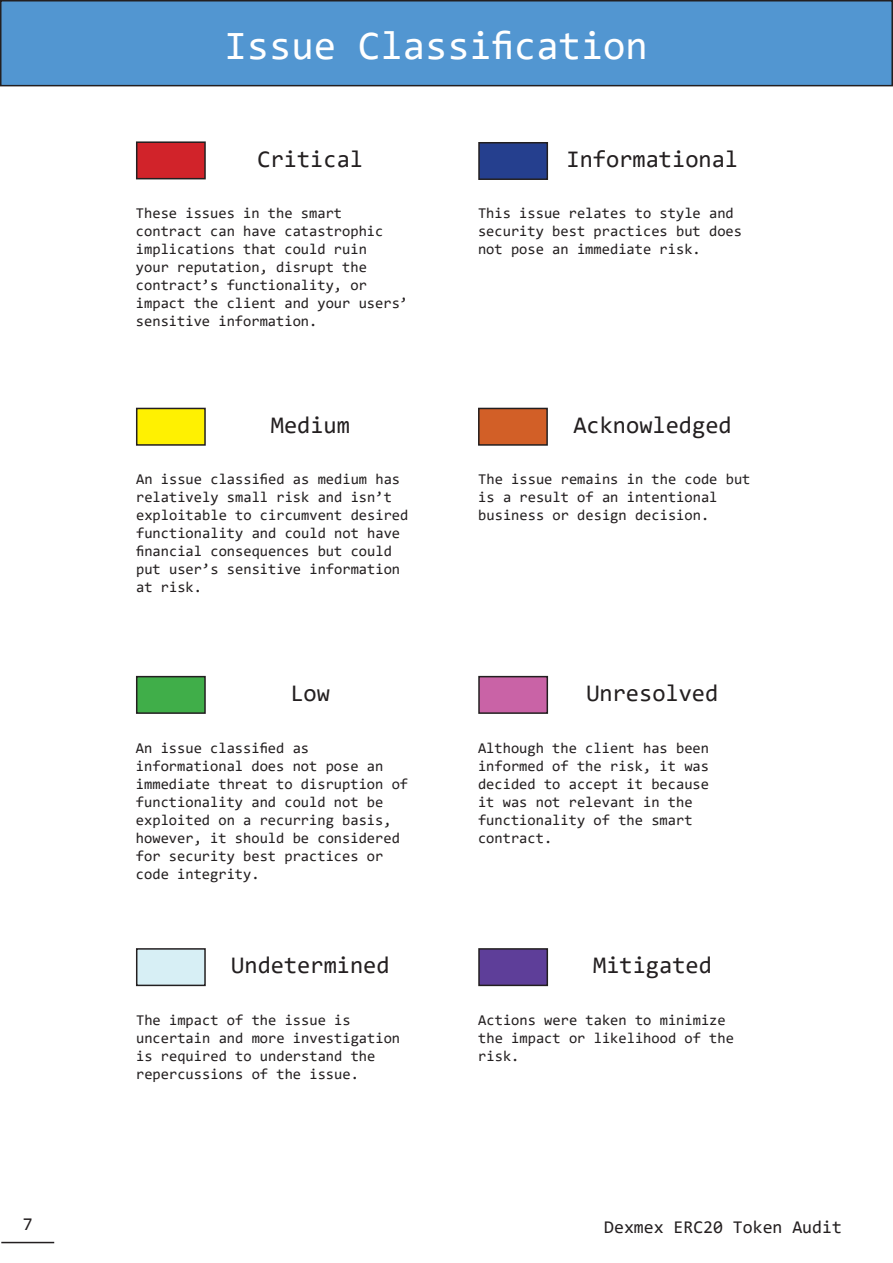
<style>
.page{position:relative;width:893px;height:1263px;background:#fff}
.page>*{position:absolute;margin:0;border:0;box-sizing:border-box;transform-origin:0 0}
.t1{font:40.5px "Consolas";color:#fff}
.t2{font:24px "Consolas";color:#231f20}
.t3{font:18px "Consolas";color:#231f20}
.t4{font:15px/18px "Consolas";color:#231f20}
</style>
<div class="page">
<div style="left:1px;top:1px;width:891px;height:85px;background:#5296d1"></div>
<div style="left:0;top:0;width:893px;height:86px;border:2px solid #231f20"></div>
<hr style="left:1px;top:1242px;width:53px;height:1px;background:#231f20">
<div style="left:137px;top:142px;width:68px;height:37px;background:#d1232a"></div>
<div style="left:136px;top:141px;width:70px;height:38px;border:2px solid #231f20"></div>
<div style="left:137px;top:408px;width:68px;height:37px;background:#fff101"></div>
<div style="left:136px;top:408px;width:70px;height:38px;border:2px solid #231f20"></div>
<div style="left:137px;top:677px;width:68px;height:36px;background:#40ae49"></div>
<div style="left:136px;top:676px;width:70px;height:38px;border:2px solid #231f20"></div>
<div style="left:137px;top:949px;width:68px;height:36px;background:#d7eff5"></div>
<div style="left:136px;top:948px;width:70px;height:38px;border:2px solid #231f20"></div>
<div style="left:479px;top:143px;width:68px;height:36px;background:#253f8e"></div>
<div style="left:478px;top:142px;width:70px;height:38px;border:2px solid #231f20"></div>
<div style="left:479px;top:408px;width:68px;height:37px;background:#d25f27"></div>
<div style="left:478px;top:408px;width:70px;height:38px;border:2px solid #231f20"></div>
<div style="left:479px;top:677px;width:68px;height:36px;background:#c963a6"></div>
<div style="left:478px;top:676px;width:70px;height:38px;border:2px solid #231f20"></div>
<div style="left:479px;top:949px;width:68px;height:36px;background:#5e3e99"></div>
<div style="left:478px;top:948px;width:70px;height:38px;border:2px solid #231f20"></div>
<p class="t1" style="left:225px;top:18px;width:425px">Issue Classification</p>
<p class="t2" style="left:257px;top:142px;width:107px">Critical</p>
<p class="t2" style="left:567px;top:142px;width:173px">Informational</p>
<p class="t4" style="left:136px;top:204px;width:274px">These issues in the smart contract can have catastrophic implications that could ruin<br>your reputation, disrupt the contract’s functionality, or impact the client and your users’ sensitive information.</p>
<p class="t4" style="left:478px;top:204px;width:266px">This issue relates to style and security best practices but does not pose an immediate risk.</p>
<p class="t2" style="left:271px;top:409px;width:81px">Medium</p>
<p class="t4" style="left:136px;top:470px;width:274px">An issue classified as medium has relatively small risk and isn’t exploitable to circumvent desired functionality and could not have financial consequences but could put user’s sensitive information at risk.</p>
<p class="t2" style="left:573px;top:409px;width:160px">Acknowledged</p>
<p class="t4" style="left:478px;top:470px;width:274px">The issue remains in the code but is a result of an intentional business or design decision.</p>
<p class="t2" style="left:290px;top:677px;width:41px">Low</p>
<p class="t2" style="left:586px;top:677px;width:133px">Unresolved</p>
<p class="t4" style="left:136px;top:738px;width:274px">An issue classified as informational does not pose an immediate threat to disruption of functionality and could not be exploited on a recurring basis, however, it should be considered for security best practices or code integrity.</p>
<p class="t4" style="left:478px;top:738px;width:233px">Although the client has been informed of the risk, it was decided to accept it because it was not relevant in the functionality of the smart contract.</p>
<p class="t2" style="left:231px;top:949px;width:160px">Undetermined</p>
<p class="t4" style="left:136px;top:1010px;width:266px">The impact of the issue is uncertain and more investigation is required to understand the repercussions of the issue.</p>
<p class="t2" style="left:593px;top:949px;width:120px">Mitigated</p>
<p class="t4" style="left:478px;top:1010px;width:257px">Actions were taken to minimize the impact or likelihood of the risk.</p>
<p class="t3" style="left:23px;top:1212px;width:11px">7</p>
<p class="t3" style="left:604px;top:1215px;width:239px">Dexmex ERC20 Token Audit</p>
</div>
